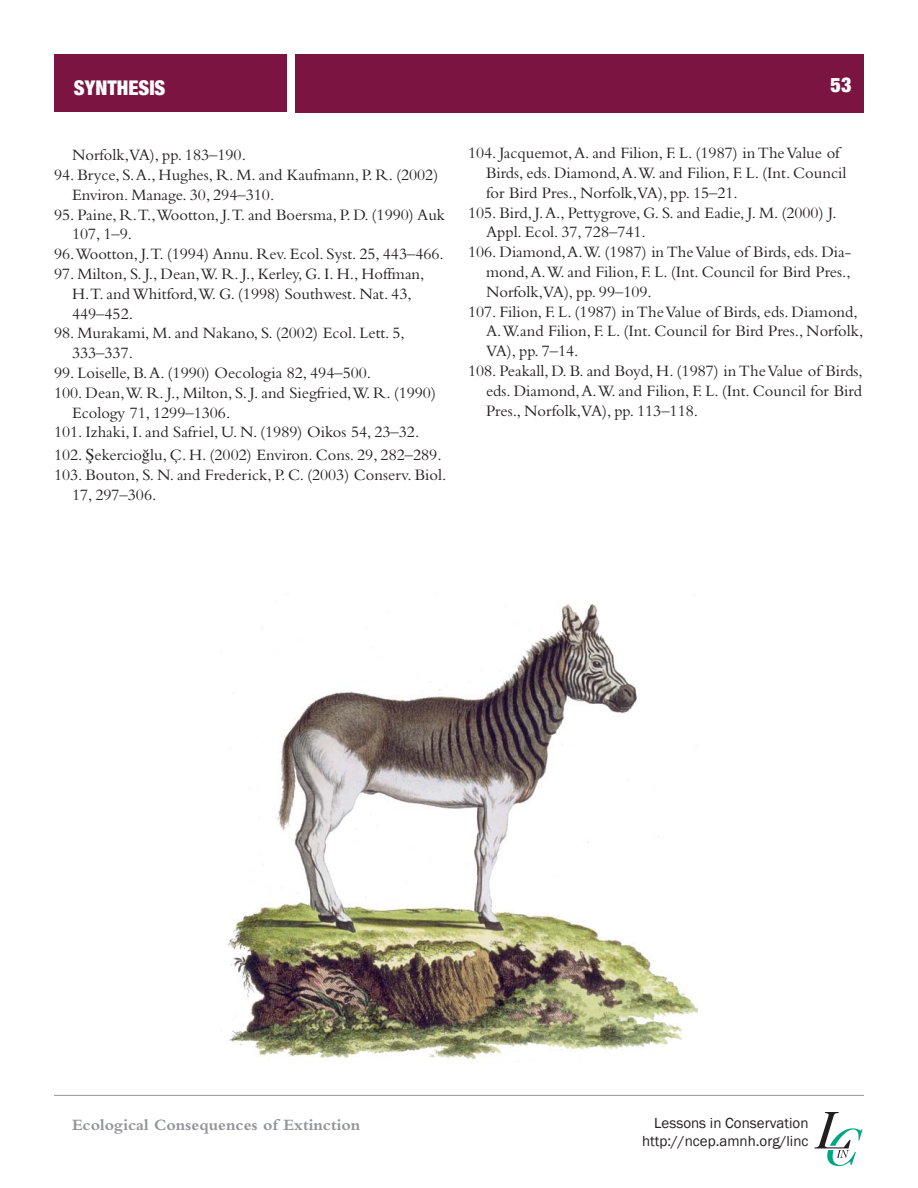
<style>
.page{position:relative;width:918px;height:1188px;background:#fff}
.page>*{position:absolute;margin:0;border:0;box-sizing:border-box;transform-origin:0 0}
.t1{font:900 condensed 20.25px "Helvetica Neue";color:#fafdfe}
.t2{font:16.5px/19.8px "Bembo";color:#231f20}
.t3{font:700 16.5px "Bembo";color:#939698}
.t4{font:15px/18px "Franklin Gothic";color:#231f20;text-align:right}
.s1{font-family:"Times"}
</style>
<div class="page">
<div style="left:54px;top:54px;width:232px;height:58px;background:#7c1442"></div>
<div style="left:296px;top:54px;width:568px;height:58px;background:#7c1442"></div>
<svg style="left:814px;top:1112px;width:48px;height:54px"></svg>
<hr style="left:54px;top:1095px;width:810px;height:1px;background:#939698">
<img style="left:227px;top:604px;width:471px;height:459px">
<p class="t1" style="left:74px;top:75px;width:93px">SYNTHESIS</p>
<p class="t2" style="left:72px;top:145px;width:175px">Norfolk,VA), pp. 183–190.</p>
<p class="t2" style="left:72px;top:165px;width:368px;text-indent:-18px">94. Bryce, S. A., Hughes, R. M. and Kaufmann, P. R. (2002)<br>Environ. Manage. 30, 294–310.</p>
<p class="t2" style="left:72px;top:204px;width:375px;text-indent:-18px">95. Paine, R.T.,Wootton, J.T. and Boersma, P. D. (1990) Auk<br>107, 1–9.</p>
<p class="t2" style="left:54px;top:244px;width:391px">96.Wootton, J.T. (1994) Annu. Rev. Ecol. Syst. 25, 443–466.</p>
<p class="t2" style="left:72px;top:264px;width:354px;text-indent:-18px">97. Milton, S. J., Dean,W. R. J., Kerley, G. I. H., Hoffman,<br>H.T. and Whitford,W. G. (1998) Southwest. Nat. 43,<br>449–452.</p>
<p class="t2" style="left:72px;top:323px;width:334px;text-indent:-18px">98. Murakami, M. and Nakano, S. (2002) Ecol. Lett. 5,<br>333–337.</p>
<p class="t2" style="left:54px;top:363px;width:319px">99. Loiselle, B. A. (1990) Oecologia 82, 494–500.</p>
<p class="t2" style="left:72px;top:382px;width:366px;text-indent:-18px">100. Dean,W. R. J., Milton, S. J. and Siegfried,W. R. (1990)<br>Ecology 71, 1299–1306.</p>
<p class="t2" style="left:54px;top:422px;width:367px">101. Izhaki, I. and Safriel, U. N. (1989) Oikos 54, 23–32.</p>
<p class="t2" style="left:54px;top:445px;width:389px">102. <span class="s1">Ş</span>ekercio<span class="s1">ğ</span>lu, Ç. H. (2002) Environ. Cons. 29, 282–289.</p>
<p class="t2" style="left:72px;top:464px;width:376px;text-indent:-18px">103. Bouton, S. N. and Frederick, P. C. (2003) Conserv. Biol.<br>17, 297–306.</p>
<p class="t1" style="left:831px;top:72px;width:23px">53</p>
<p class="t2" style="left:486px;top:143px;width:362px;text-indent:-18px">104. Jacquemot, A. and Filion, F. L. (1987) in The Value of<br>Birds, eds. Diamond, A.W. and Filion, F. L. (Int. Council for Bird Pres., Norfolk,VA), pp. 15–21.</p>
<p class="t2" style="left:486px;top:202px;width:352px;text-indent:-18px">105. Bird, J. A., Pettygrove, G. S. and Eadie, J. M. (2000) J.<br>Appl. Ecol. 37, 728–741.</p>
<p class="t2" style="left:486px;top:242px;width:367px;text-align:justify;text-indent:-18px">106. Diamond, A.W. (1987) in The Value of Birds, eds. Dia&shy;mond, A.W. and Filion, F. L. (Int. Council for Bird Pres., Norfolk,VA), pp. 99–109.</p>
<p class="t2" style="left:486px;top:301px;width:379px;text-indent:-18px">107. Filion, F. L. (1987) in The Value of Birds, eds. Diamond,<br>A.W.and Filion, F. L. (Int. Council for Bird Pres., Norfolk,<br>VA), pp. 7–14.</p>
<p class="t2" style="left:486px;top:361px;width:378px;text-align:justify;text-indent:-18px">108. Peakall, D. B. and Boyd, H. (1987) in The Value of Birds, eds. Diamond, A.W. and Filion, F. L. (Int. Council for Bird Pres., Norfolk,VA), pp. 113–118.</p>
<p class="t3" style="left:72px;top:1116px;width:290px">Ecological Consequences of Extinction</p>
<p class="t4" style="left:642px;top:1114px;width:168px">Lessons in Conservation http://ncep.amnh.org/linc</p>
</div>
